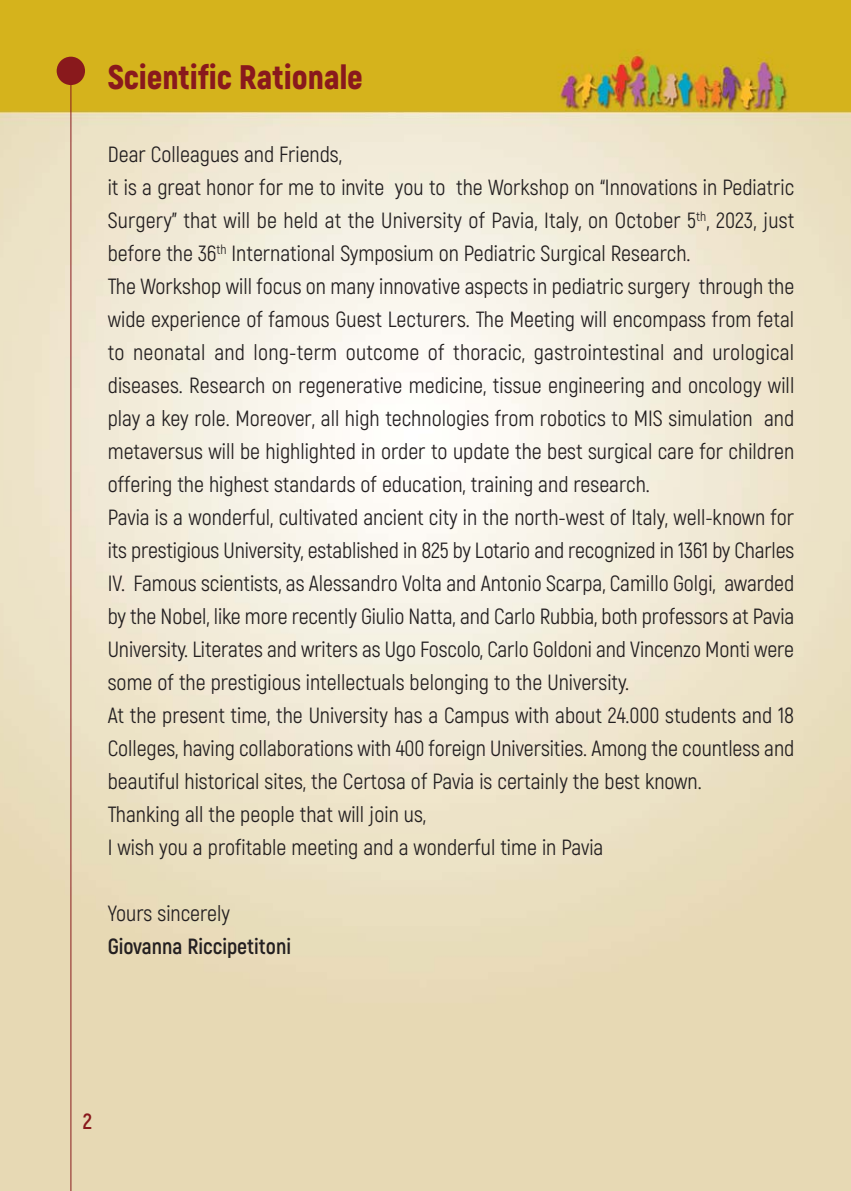
<style>
.page{position:relative;width:851px;height:1191px;background:#fff}
.page>*{position:absolute;margin:0;border:0;box-sizing:border-box;transform-origin:0 0}
.t1{font:900 34px "Akrobat";color:#89191c}
.t2{font:22px/33px "Akrobat";color:#231f20}
.t3{font:700 22px "Akrobat";color:#231f20}
.t4{font:700 22px "Akrobat";color:#89191c}
</style>
<div class="page">
<img style="left:0;top:0;width:850px;height:1191px">
<div style="left:57px;top:57px;width:28px;height:28px;background:#89191c;border-radius:50%"></div>
<hr style="left:70px;top:71px;width:1px;height:1120px;background:#89191c">
<h1 class="t1" style="left:108px;top:57px;width:256px">Scientific Rationale</h1>
<p class="t2" style="left:108px;top:140px;width:688px">Dear Colleagues and Friends,<br>it is a great honor for me to invite you to the Workshop on “Innovations in Pediatric Surgery” that will be held at the University of Pavia, Italy, on October 5<sup>th</sup>, 2023, just before the 36<sup>th</sup> International Symposium on Pediatric Surgical Research.<br>The Workshop will focus on many innovative aspects in pediatric surgery through the wide experience of famous Guest Lecturers. The Meeting will encompass from fetal to neonatal and long-term outcome of thoracic, gastrointestinal and urological diseases. Research on regenerative medicine, tissue engineering and oncology will play a key role. Moreover, all high technologies from robotics to MIS simulation and metaversus will be highlighted in order to update the best surgical care for children offering the highest standards of education, training and research.<br>Pavia is a wonderful, cultivated ancient city in the north-west of Italy, well-known for its prestigious University, established in 825 by Lotario and recognized in 1361 by Charles IV. Famous scientists, as Alessandro Volta and Antonio Scarpa, Camillo Golgi, awarded by the Nobel, like more recently Giulio Natta, and Carlo Rubbia, both professors at Pavia University. Literates and writers as Ugo Foscolo, Carlo Goldoni and Vincenzo Monti were some of the prestigious intellectuals belonging to the University.<br>At the present time, the University has a Campus with about 24.000 students and 18<br>Colleges, having collaborations with 400 foreign Universities. Among the countless and beautiful historical sites, the Certosa of Pavia is certainly the best known.<br>Thanking all the people that will join us,<br>I wish you a profitable meeting and a wonderful time in Pavia</p>
<p class="t2" style="left:108px;top:898px;width:124px">Yours sincerely</p>
<p class="t3" style="left:108px;top:938px;width:185px">Giovanna Riccipetitoni</p>
<p class="t4" style="left:83px;top:1113px;width:11px">2</p>
</div>
